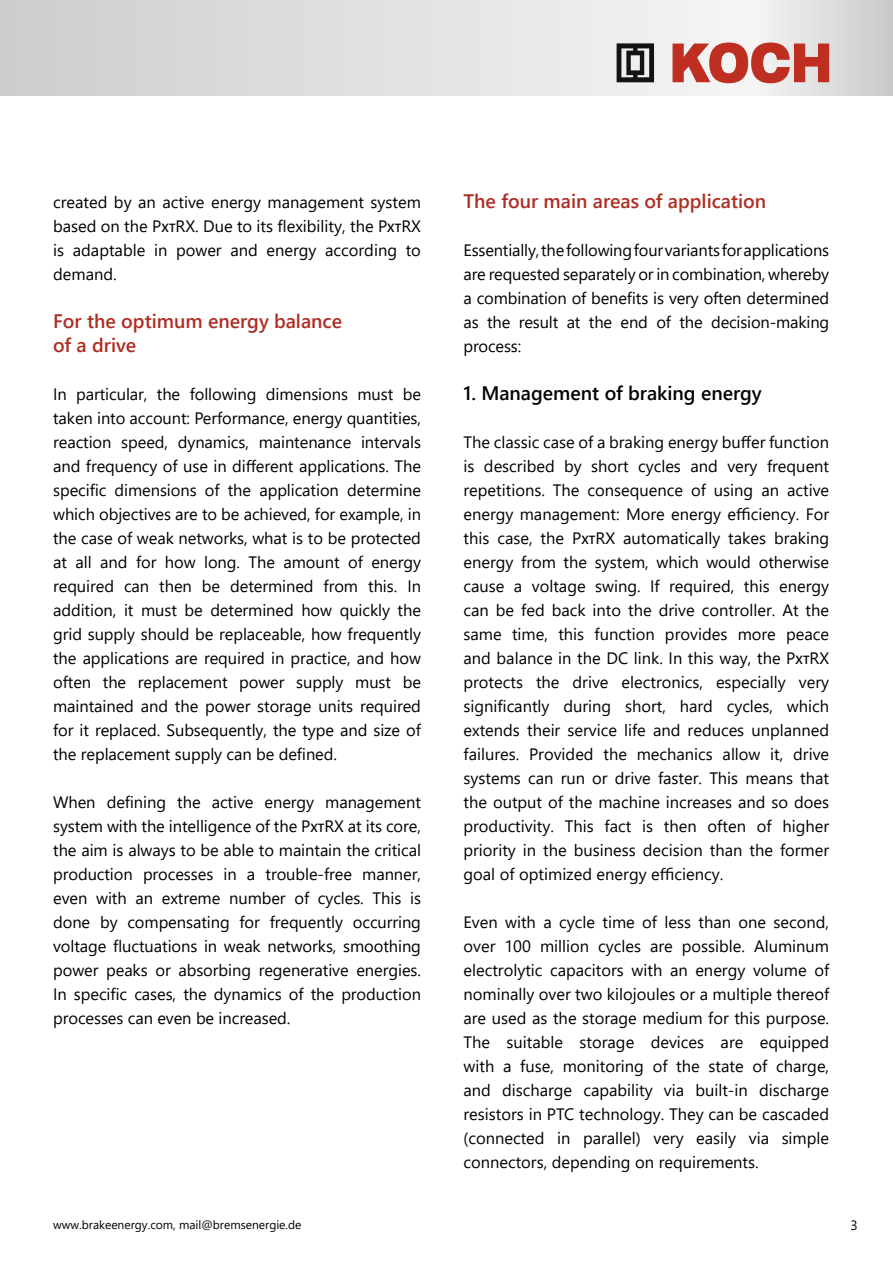
<style>
.page{position:relative;width:893px;height:1263px;background:#fff}
.page>*{position:absolute;margin:0;border:0;box-sizing:border-box;transform-origin:0 0}
.t1{font:600 19.5px/24px "Segoe UI";color:#ae2e23}
.t2{font:600 19.5px "Segoe UI";color:#000}
.t3{font:16.5px/24px "Segoe UI";letter-spacing:-.005em;color:#000;text-align:justify}
.t4{font:13.5px "Segoe UI";color:#000}
.t5{font:12px "Segoe UI";color:#000}
.s1{font-weight:600;font-size:11.85px}
</style>
<div class="page">
<div style="left:0;top:0;width:752px;height:96px;background:linear-gradient(to right,#cdcdce,#f4f4f4)"></div>
<div style="left:752px;top:0;width:141px;height:96px;background:linear-gradient(to right,#f5f5f5,#c8c9c9)"></div>
<svg style="left:672px;top:43px;width:157px;height:40px"></svg>
<svg style="left:617px;top:43px;width:37px;height:39px"></svg>
<p class="t3" style="left:53px;top:188px;width:369px">created by an active energy management system based on the P<span class="s1">XT</span>RX. Due to its flexibility, the P<span class="s1">XT</span>RX is adaptable in power and energy according to demand.</p>
<p class="t1" style="left:53px;top:307px;width:290px">For the optimum energy balance of a drive</p>
<p class="t3" style="left:53px;top:380px;width:369px">In particular, the following dimensions must be taken into account: Performance, energy quantities, reaction speed, dynamics, maintenance intervals and frequency of use in different applications. The specific dimensions of the application determine which objectives are to be achieved, for example, in the case of weak networks, what is to be protected at all and for how long. The amount of energy required can then be determined from this. In addition, it must be determined how quickly the grid supply should be replaceable, how frequently the applications are required in practice, and how often the replacement power supply must be maintained and the power storage units required for it replaced. Subsequently, the type and size of the replacement supply can be defined.</p>
<p class="t3" style="left:53px;top:789px;width:369px">When defining the active energy management system with the intelligence of the P<span class="s1">XT</span>RX at its core, the aim is always to be able to maintain the critical production processes in a trouble-free manner, even with an extreme number of cycles. This is done by compensating for frequently occurring voltage fluctuations in weak networks, smoothing power peaks or absorbing regenerative energies.<br>In specific cases, the dynamics of the production processes can even be increased.</p>
<p class="t1" style="left:463px;top:187px;width:304px">The four main areas of application</p>
<p class="t3" style="left:463px;top:236px;width:367px">Essentially, the following four variants for applications are requested separately or in combination, whereby a combination of benefits is very often determined as the result at the end of the decision-making process:</p>
<p class="t2" style="left:463px;top:374px;width:300px">1. Management of braking energy</p>
<p class="t3" style="left:463px;top:428px;width:367px">The classic case of a braking energy buffer function is described by short cycles and very frequent repetitions. The consequence of using an active energy management: More energy efficiency. For this case, the P<span class="s1">XT</span>RX automatically takes braking energy from the system, which would otherwise cause a voltage swing. If required, this energy can be fed back into the drive controller. At the same time, this function provides more peace and balance in the DC link. In this way, the P<span class="s1">XT</span>RX protects the drive electronics, especially very significantly during short, hard cycles, which extends their service life and reduces unplanned failures. Provided the mechanics allow it, drive systems can run or drive faster. This means that the output of the machine increases and so does productivity. This fact is then often of higher priority in the business decision than the former goal of optimized energy efficiency.</p>
<p class="t3" style="left:463px;top:909px;width:367px">Even with a cycle time of less than one second, over 100 million cycles are possible. Aluminum electrolytic capacitors with an energy volume of nominally over two kilojoules or a multiple thereof are used as the storage medium for this purpose.<br>The suitable storage devices are equipped with a fuse, monitoring of the state of charge, and discharge capability via built-in discharge resistors in PTC technology. They can be cascaded (connected in parallel) very easily via simple connectors, depending on requirements.</p>
<p class="t5" style="left:53px;top:1213px;width:250px">www.brakeenergy.com, mail@bremsenergie.de</p>
<p class="t4" style="left:850px;top:1213px;width:9px">3</p>
</div>
